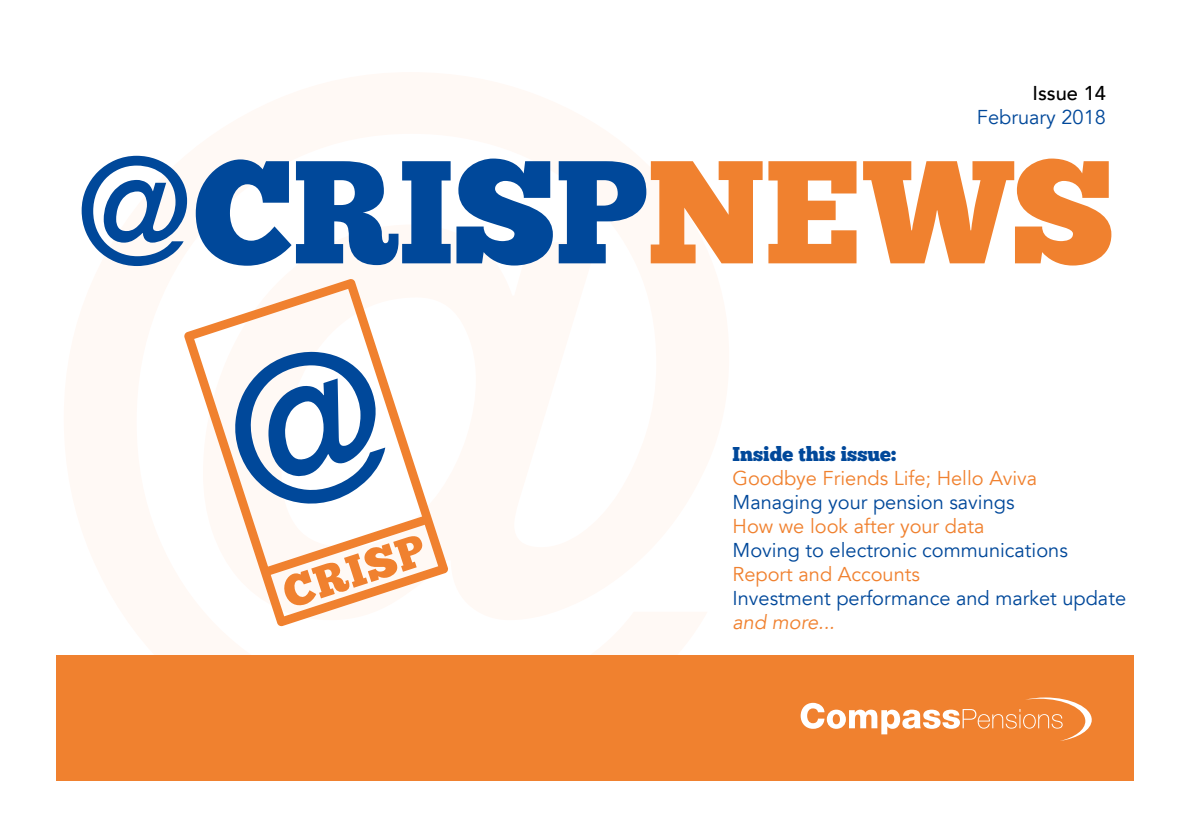
<style>
.page{position:relative;width:1191px;height:840px;background:#fff}
.page>*{position:absolute;margin:0;border:0;box-sizing:border-box;transform-origin:0 0}
.t1{font:146px "Chunk Five";letter-spacing:-.01em;color:#00489a}
.t2{font:44.8px "Chunk Five";color:#f0812f}
.t3{font:20px "Avenir LT";color:#00489a}
.t4{font:20px "Avenir LT";color:#f0812f}
.t5{font:20px "Chunk Five";color:#00489a}
.t6{font:italic 20px "Avenir LT";color:#f0812f}
.t7{font:500 20px "Avenir LT";color:#000}
.s1{font-family:"Avenir LT";font-weight:500;font-size:148px}
.s2{color:#f0812f}
</style>
<div class="page">
<div style="left:57px;top:654px;width:1077px;height:126px;background:#f0812f"></div>
<svg style="left:800px;top:697px;width:291px;height:43px"></svg>
<svg style="left:184px;top:279px;width:264px;height:347px"></svg>
<svg style="left:262px;top:515px;width:168px;height:61px"></svg>
<svg style="left:234px;top:351px;width:151px;height:153px"></svg>
<p class="t7" style="left:1032px;top:82px;width:75px">Issue 14</p>
<p class="t3" style="left:977px;top:106px;width:130px">February 2018</p>
<h1 class="t1" style="left:75px;top:125px;width:1041px"><span class="s1">@</span>CRISP<span class="s2">NEWS</span></h1>
<h2 class="t2" style="left:276px;top:568px;width:149px;rotate:-18deg">CRISP</h2>
<p class="t5" style="left:732px;top:441px;width:165px">Inside this issue:</p>
<p class="t4" style="left:732px;top:466px;width:306px">Goodbye Friends Life; Hello Aviva</p>
<p class="t3" style="left:732px;top:490px;width:283px">Managing your pension savings</p>
<p class="t4" style="left:732px;top:514px;width:253px">How we look after your data</p>
<p class="t3" style="left:732px;top:538px;width:337px">Moving to electronic communications</p>
<p class="t4" style="left:732px;top:562px;width:189px">Report and Accounts</p>
<p class="t3" style="left:732px;top:586px;width:395px">Investment performance and market update</p>
<p class="t6" style="left:732px;top:610px;width:104px">and more...</p>
</div>
